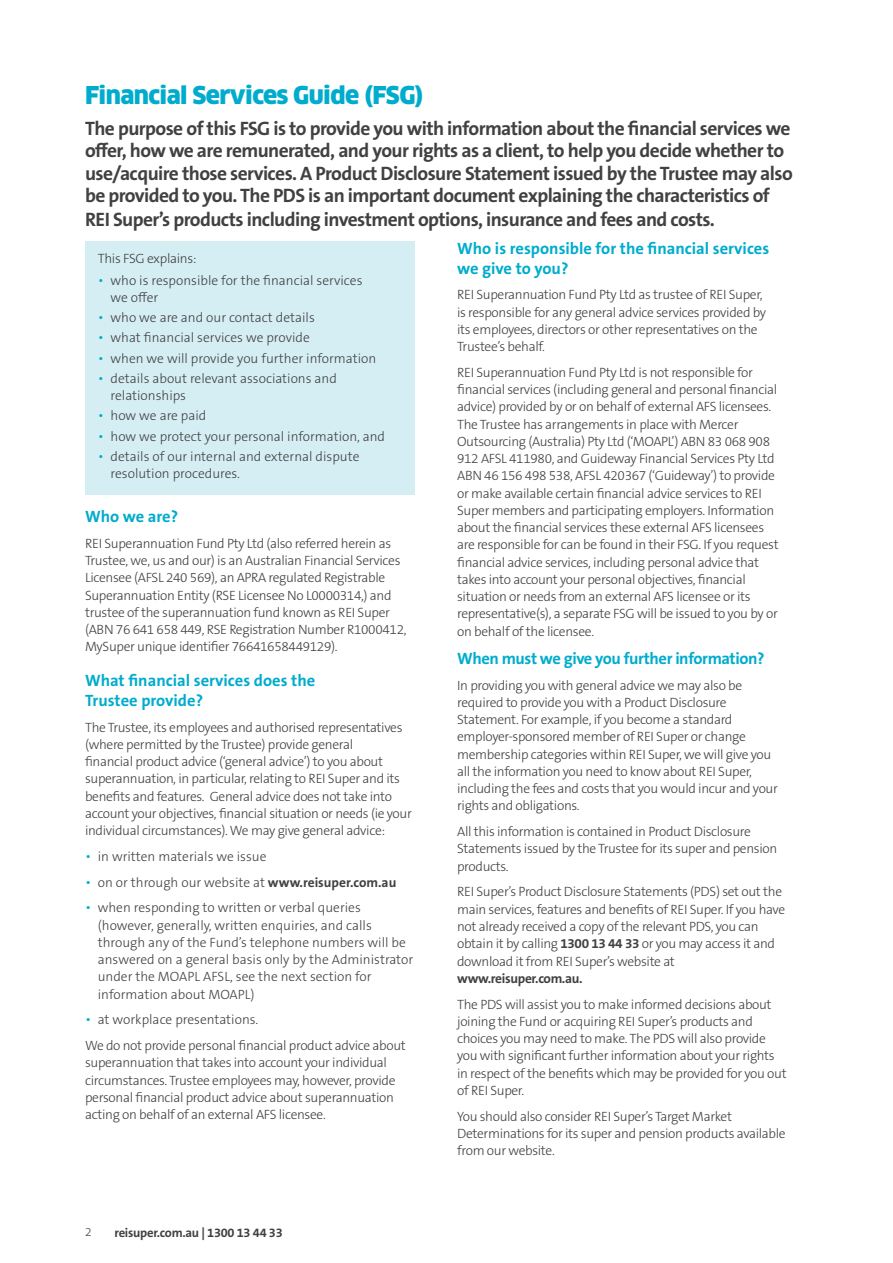
<style>
.page{position:relative;width:893px;height:1263px;background:#fff}
.page>*{position:absolute;margin:0;border:0;box-sizing:border-box;transform-origin:0 0}
.t1{font:900 24px "Clan OT";letter-spacing:-.025em;color:#00accd}
.t2{font:700 19.5px/23px "The Sans B W7";letter-spacing:-.03em;color:#414042}
.t3{font:700 16.5px/19.8px "The Sans B W7";color:#00accd}
.t4{font:700 16.5px "The Sans B W7";letter-spacing:-.025em;color:#00accd}
.t5{font:300 13.5px/17.2px "The Sans B W3";letter-spacing:-.025em;color:#414042}
.t6{font:300 13.5px/17.2px "The Sans B W3";color:#414042}
.t7{font:700 13.5px "The Sans B W7";letter-spacing:-.025em;color:#414042}
.t8{font:700 12.75px "The Sans B W7";letter-spacing:-.02em;color:#414042}
.t9{font:300 12px "The Sans B W3";color:#414042}
.s1{font-size:15px;color:#00accd}
.s2{font-family:"The Sans B W7";font-weight:700}
</style>
<div class="page">
<div style="left:85px;top:242px;width:330px;height:253px;background:#d5eef4"></div>
<h1 class="t1" style="left:85px;top:81px;width:340px">Financial Services Guide (FSG)</h1>
<p class="t2" style="left:85px;top:117px;width:709px">The purpose of this FSG is to provide you with information about the financial services we offer, how we are remunerated, and your rights as a client, to help you decide whether to use/acquire those services. A Product Disclosure Statement issued by the Trustee may also be provided to you. The PDS is an important document explaining the characteristics of REI Super’s products including investment options, insurance and fees and costs.</p>
<p class="t5" style="left:98px;top:250px;width:100px">This FSG explains:</p>
<p class="t6" style="left:111px;top:272px;width:253px;text-indent:-13px"><span class="s1">•</span> who is responsible for the financial services we offer</p>
<p class="t6" style="left:98px;top:309px;width:219px"><span class="s1">•</span> who we are and our contact details</p>
<p class="t6" style="left:98px;top:329px;width:214px"><span class="s1">•</span> what financial services we provide</p>
<p class="t6" style="left:98px;top:350px;width:280px"><span class="s1">•</span> when we will provide you further information</p>
<p class="t6" style="left:111px;top:370px;width:228px;text-indent:-13px"><span class="s1">•</span> details about relevant associations and relationships</p>
<p class="t6" style="left:98px;top:407px;width:110px"><span class="s1">•</span> how we are paid</p>
<p class="t6" style="left:98px;top:427px;width:289px"><span class="s1">•</span> how we protect your personal information, and</p>
<p class="t6" style="left:111px;top:448px;width:250px;text-indent:-13px"><span class="s1">•</span> details of our internal and external dispute resolution procedures.</p>
<p class="t3" style="left:85px;top:507px;width:95px">Who we are?</p>
<p class="t5" style="left:85px;top:535px;width:323px">REI Superannuation Fund Pty Ltd (also referred herein as Trustee, we, us and our) is an Australian Financial Services Licensee (AFSL 240 569), an APRA regulated Registrable Superannuation Entity (RSE Licensee No L0000314,) and trustee of the superannuation fund known as REI Super (ABN 76 641 658 449, RSE Registration Number R1000412, MySuper unique identifier 76641658449129).</p>
<p class="t3" style="left:85px;top:671px;width:232px">What financial services does the<br>Trustee provide?</p>
<p class="t5" style="left:85px;top:718px;width:328px">The Trustee, its employees and authorised representatives (where permitted by the Trustee) provide general<br>financial product advice (‘general advice’) to you about superannuation, in particular, relating to REI Super and its benefits and features. General advice does not take into account your objectives, financial situation or needs (ie your individual circumstances). We may give general advice:</p>
<p class="t6" style="left:85px;top:848px;width:183px"><span class="s1">•</span> in written materials we issue</p>
<p class="t6" style="left:85px;top:873px;width:313px"><span class="s1">•</span> on or through our website at <span class="s2">www.reisuper.com.au</span></p>
<p class="t6" style="left:98px;top:899px;width:317px;text-indent:-13px"><span class="s1">•</span> when responding to written or verbal queries (however, generally, written enquiries, and calls through any of the Fund’s telephone numbers will be answered on a general basis only by the Administrator under the MOAPL AFSL, see the next section for information about MOAPL)</p>
<p class="t5" style="left:85px;top:1007px;width:322px;line-height:25.8px"><span class="s1">•</span> at workplace presentations.<br>We do not provide personal financial product advice about</p>
<p class="t5" style="left:85px;top:1054px;width:312px">superannuation that takes into account your individual circumstances. Trustee employees may, however, provide personal financial product advice about superannuation acting on behalf of an external AFS licensee.</p>
<p class="t9" style="left:85px;top:1224px;width:8px">2</p>
<p class="t8" style="left:115px;top:1224px;width:170px">reisuper.com.au | 1300 13 44 33</p>
<p class="t3" style="left:457px;top:238px;width:314px">Who is responsible for the financial services we give to you?</p>
<p class="t5" style="left:457px;top:286px;width:311px">REI Superannuation Fund Pty Ltd as trustee of REI Super, is responsible for any general advice services provided by its employees, directors or other representatives on the Trustee’s behalf.</p>
<p class="t5" style="left:457px;top:364px;width:323px">REI Superannuation Fund Pty Ltd is not responsible for financial services (including general and personal financial advice) provided by or on behalf of external AFS licensees.<br>The Trustee has arrangements in place with Mercer Outsourcing (Australia) Pty Ltd (‘MOAPL’) ABN 83 068 908<br>912 AFSL 411980, and Guideway Financial Services Pty Ltd ABN 46 156 498 538, AFSL 420367 (‘Guideway’) to provide or make available certain financial advice services to REI Super members and participating employers. Information about the financial services these external AFS licensees are responsible for can be found in their FSG. If you request financial advice services, including personal advice that takes into account your personal objectives, financial situation or needs from an external AFS licensee or its representative(s), a separate FSG will be issued to you by or on behalf of the licensee.</p>
<p class="t4" style="left:457px;top:648px;width:309px">When must we give you further information?</p>
<p class="t5" style="left:457px;top:676px;width:322px">In providing you with general advice we may also be required to provide you with a Product Disclosure Statement. For example, if you become a standard employer-sponsored member of REI Super or change membership categories within REI Super, we will give you all the information you need to know about REI Super, including the fees and costs that you would incur and your rights and obligations.</p>
<p class="t5" style="left:457px;top:823px;width:322px">All this information is contained in Product Disclosure<br>Statements issued by the Trustee for its super and pension products.</p>
<p class="t5" style="left:457px;top:883px;width:330px">REI Super’s Product Disclosure Statements (PDS) set out the main services, features and benefits of REI Super. If you have not already received a copy of the relevant PDS, you can obtain it by calling <span class="s2">1300 13 44 33</span> or you may access it and download it from REI Super’s website at</p>
<p class="t7" style="left:457px;top:969px;width:127px">www.reisuper.com.au.</p>
<p class="t5" style="left:457px;top:995px;width:331px">The PDS will assist you to make informed decisions about joining the Fund or acquiring REI Super’s products and choices you may need to make. The PDS will also provide you with significant further information about your rights in respect of the benefits which may be provided for you out of REI Super.</p>
<p class="t5" style="left:457px;top:1107px;width:330px">You should also consider REI Super’s Target Market<br>Determinations for its super and pension products available from our website.</p>
</div>
